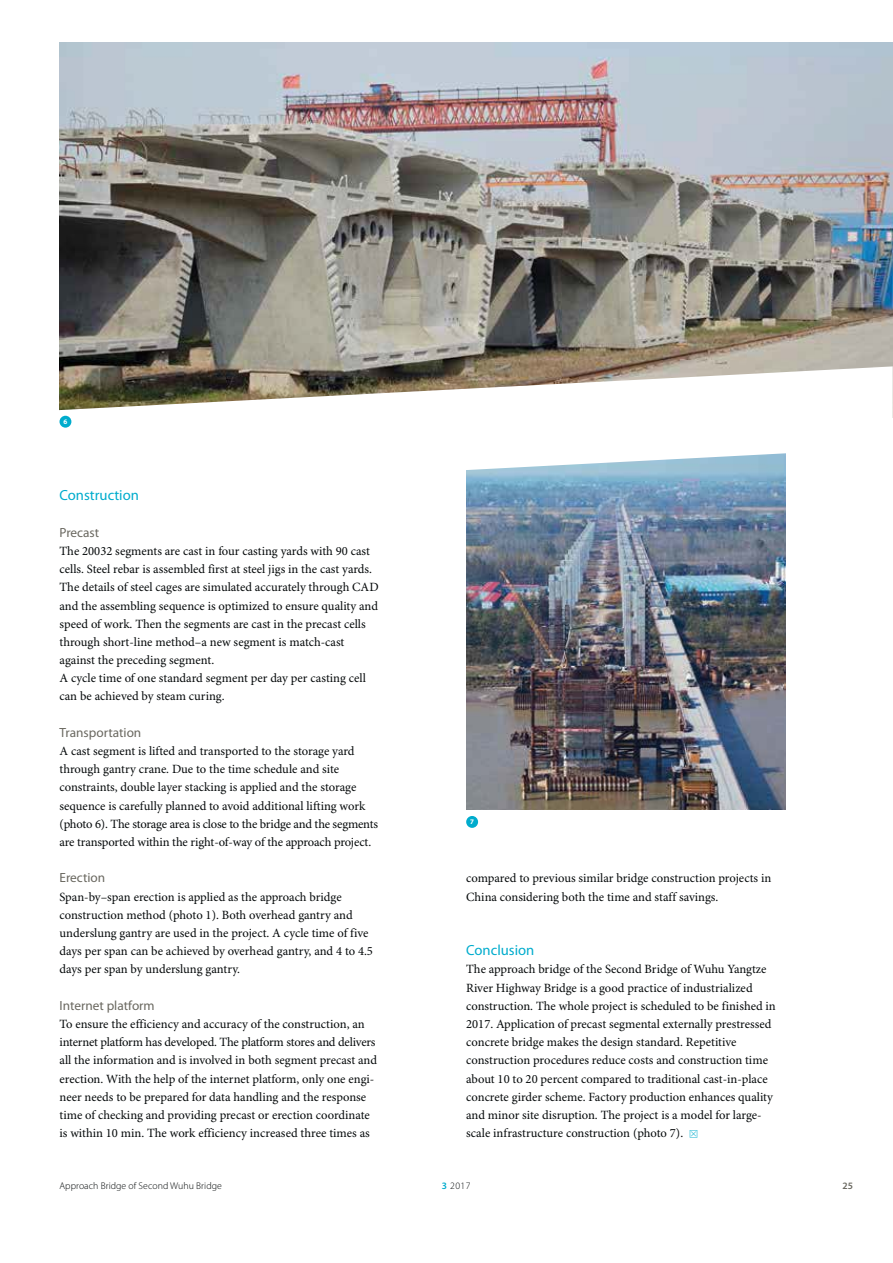
<style>
.page{position:relative;width:893px;height:1263px;background:#fff}
.page>*{position:absolute;margin:0;border:0;box-sizing:border-box;transform-origin:0 0}
.t1{font:14.7px "Myriad Pro";color:#00accd}
.t2{font:13.35px "Myriad Pro";color:#6a6860}
.t3{font:12.6px/18.1px "Minion Pro";color:#040809}
.t4{font:300 9.75px "Myriad Pro";letter-spacing:.005em;color:#040809}
.t5{font:600 9.75px "Myriad Pro";color:#6a6860}
.t6{font:700 7.05px "Myriad Pro";color:#fff}
.s1{font-family:"Universal Std Newswith Comm Pi";font-size:8.4px;color:#00accd}
.s2{font-weight:600;color:#00accd}
</style>
<div class="page">
<img style="left:60px;top:42px;width:833px;height:324px">
<img style="left:466px;top:492px;width:319px;height:318px">
<svg style="left:59px;top:366px;width:834px;height:126px"></svg>
<div style="left:60px;top:416px;width:11px;height:12px;background:#00accd;border-radius:50%"></div>
<div style="left:466px;top:816px;width:12px;height:12px;background:#00accd;border-radius:50%"></div>
<p class="t6" style="left:63px;top:417px;width:5px">6</p>
<p class="t1" style="left:60px;top:490px;width:81px">Construction</p>
<p class="t2" style="left:60px;top:527px;width:41px">Precast</p>
<p class="t3" style="left:60px;top:543px;width:321px">The 20032 segments are cast in four casting yards with 90 cast cells. Steel rebar is assembled first at steel jigs in the cast yards.<br>The details of steel cages are simulated accurately through CAD and the assembling sequence is optimized to ensure quality and speed of work. Then the segments are cast in the precast cells through short-line method–a new segment is match-cast against the preceding segment.<br>A cycle time of one standard segment per day per casting cell can be achieved by steam curing.</p>
<p class="t2" style="left:60px;top:727px;width:83px">Transportation</p>
<p class="t3" style="left:60px;top:743px;width:320px">A cast segment is lifted and transported to the storage yard through gantry crane. Due to the time schedule and site constraints, double layer stacking is applied and the storage sequence is carefully planned to avoid additional lifting work (photo 6). The storage area is close to the bridge and the segments are transported within the right-of-way of the approach project.</p>
<p class="t2" style="left:60px;top:873px;width:47px">Erection</p>
<p class="t3" style="left:60px;top:889px;width:315px">Span-by–span erection is applied as the approach bridge construction method (photo 1). Both overhead gantry and underslung gantry are used in the project. A cycle time of five days per span can be achieved by overhead gantry, and 4 to 4.5 days per span by underslung gantry.</p>
<p class="t2" style="left:60px;top:1000px;width:97px">Internet platform</p>
<p class="t3" style="left:60px;top:1016px;width:319px">To ensure the efficiency and accuracy of the construction, an internet platform has developed. The platform stores and delivers all the information and is involved in both segment precast and erection. With the help of the internet platform, only one engi&shy;neer needs to be prepared for data handling and the response time of checking and providing precast or erection coordinate is within 10 min. The work efficiency increased three times as</p>
<p class="t6" style="left:470px;top:817px;width:5px">7</p>
<p class="t3" style="left:466px;top:870px;width:307px">compared to previous similar bridge construction projects in<br>China considering both the time and staff savings.</p>
<p class="t1" style="left:466px;top:945px;width:70px">Conclusion</p>
<p class="t3" style="left:466px;top:961px;width:311px">The approach bridge of the Second Bridge of Wuhu Yangtze River Highway Bridge is a good practice of industrialized construction. The whole project is scheduled to be finished in 2017. Application of precast segmental externally prestressed concrete bridge makes the design standard. Repetitive construction procedures reduce costs and construction time about 10 to 20 percent compared to traditional cast-in-place concrete girder scheme. Factory production enhances quality and minor site disruption. The project is a model for large&shy;scale infrastructure construction (photo 7). <span class="s1">☒</span></p>
<p class="t4" style="left:60px;top:1182px;width:164px">Approach Bridge of Second Wuhu Bridge</p>
<p class="t4" style="left:442px;top:1182px;width:30px"><span class="s2">3</span> 2017</p>
<p class="t5" style="left:842px;top:1180px;width:12px">25</p>
</div>
